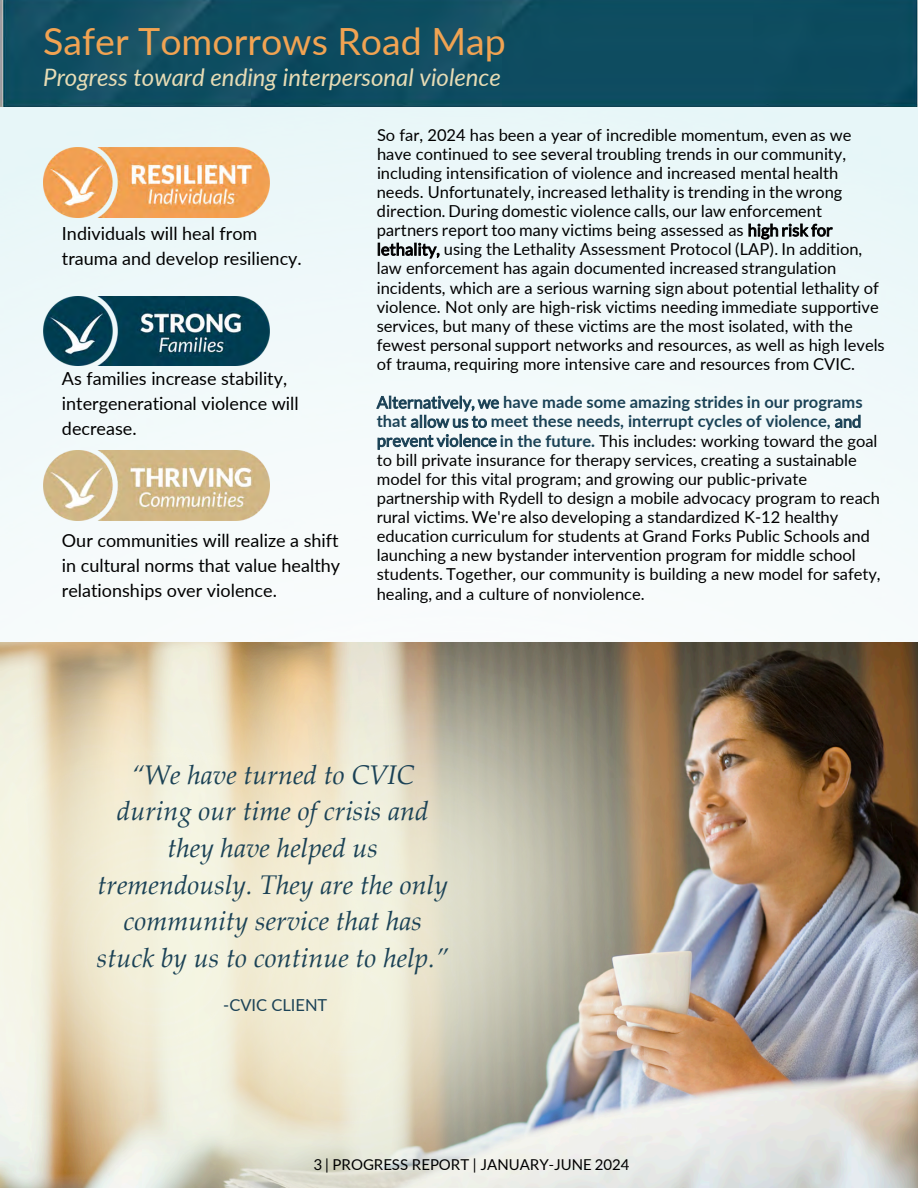
<style>
.page{position:relative;width:918px;height:1188px;background:#fff}
.page>*{position:absolute;margin:0;border:0;box-sizing:border-box;transform-origin:0 0}
.t1{font:37.5px "Lato";color:#f1a352}
.t2{font:italic 27px/36.8px "Palatino Linotype";color:#1b4256;text-align:center}
.t3{font:italic 24px "Lato";color:#e7dcb5}
.t4{font:18px/24.8px "Lato";color:#000}
.t5{font:16.5px/19.2px "Lato";color:#000}
.t6{font:16.5px "Lato";color:#1b4256}
.t7{font:15px "Lato";color:#000}
.s1{color:#1b4256}
.s2{font-weight:700;color:#1b4256}
</style>
<div class="page">
<img style="left:0;top:0;width:918px;height:575px">
<img style="left:43px;top:148px;width:226px;height:69px">
<img style="left:43px;top:296px;width:226px;height:70px">
<img style="left:43px;top:451px;width:226px;height:69px">
<img style="left:797px;top:642px;width:121px;height:546px">
<img style="left:715px;top:642px;width:82px;height:546px">
<img style="left:466px;top:642px;width:249px;height:546px">
<img style="left:0;top:642px;width:466px;height:546px">
<p class="t1" style="left:43px;top:18px;width:464px">Safer Tomorrows Road Map</p>
<p class="t3" style="left:43px;top:62px;width:459px">Progress toward ending interpersonal violence</p>
<p class="t4" style="left:62px;top:220px;width:241px">Individuals will heal from trauma and develop resiliency.</p>
<p class="t4" style="left:62px;top:366px;width:238px">As families increase stability, intergenerational violence will decrease.</p>
<p class="t4" style="left:62px;top:528px;width:280px;text-align:justify">Our communities will realize a shift in cultural norms that value healthy relationships over violence.</p>
<p class="t5" style="left:377px;top:125px;width:510px">So far, 2024 has been a year of incredible momentum, even as we have continued to see several troubling trends in our community, including intensification of violence and increased mental health needs. Unfortunately, increased lethality is trending in the wrong direction. During domestic violence calls, our law enforcement partners report too many victims being assessed as high risk for lethality, using the Lethality Assessment Protocol (LAP). In addition, law enforcement has again documented increased strangulation incidents, which are a serious warning sign about potential lethality of violence. Not only are high-risk victims needing immediate supportive services, but many of these victims are the most isolated, with the fewest personal support networks and resources, as well as high levels of trauma, requiring more intensive care and resources from CVIC.</p>
<p class="t5" style="left:377px;top:392px;width:505px"><span class="s1">Alternatively, we</span> <span class="s2">have made some amazing strides in our programs that</span> <span class="s1">allow us to</span> <span class="s2">meet these needs, interrupt cycles of violence,</span> <span class="s1">and prevent violence</span> <span class="s2">in the future.</span> This includes: working toward the goal to bill private insurance for therapy services, creating a sustainable model for this vital program; and growing our public-private partnership with Rydell to design a mobile advocacy program to reach rural victims. We're also developing a standardized K-12 healthy education curriculum for students at Grand Forks Public Schools and launching a new bystander intervention program for middle school students. Together, our community is building a new model for safety, healing, and a culture of nonviolence.</p>
<h2 class="t2" style="left:97px;top:755px;width:353px">“We have turned to CVIC during our time of crisis and they have helped us tremendously. They are the only community service that has stuck by us to continue to help.”</h2>
<p class="t6" style="left:223px;top:995px;width:106px">-CVIC CLIENT</p>
<p class="t7" style="left:313px;top:1156px;width:318px">3 | PROGRESS REPORT | JANUARY-JUNE 2024</p>
</div>
